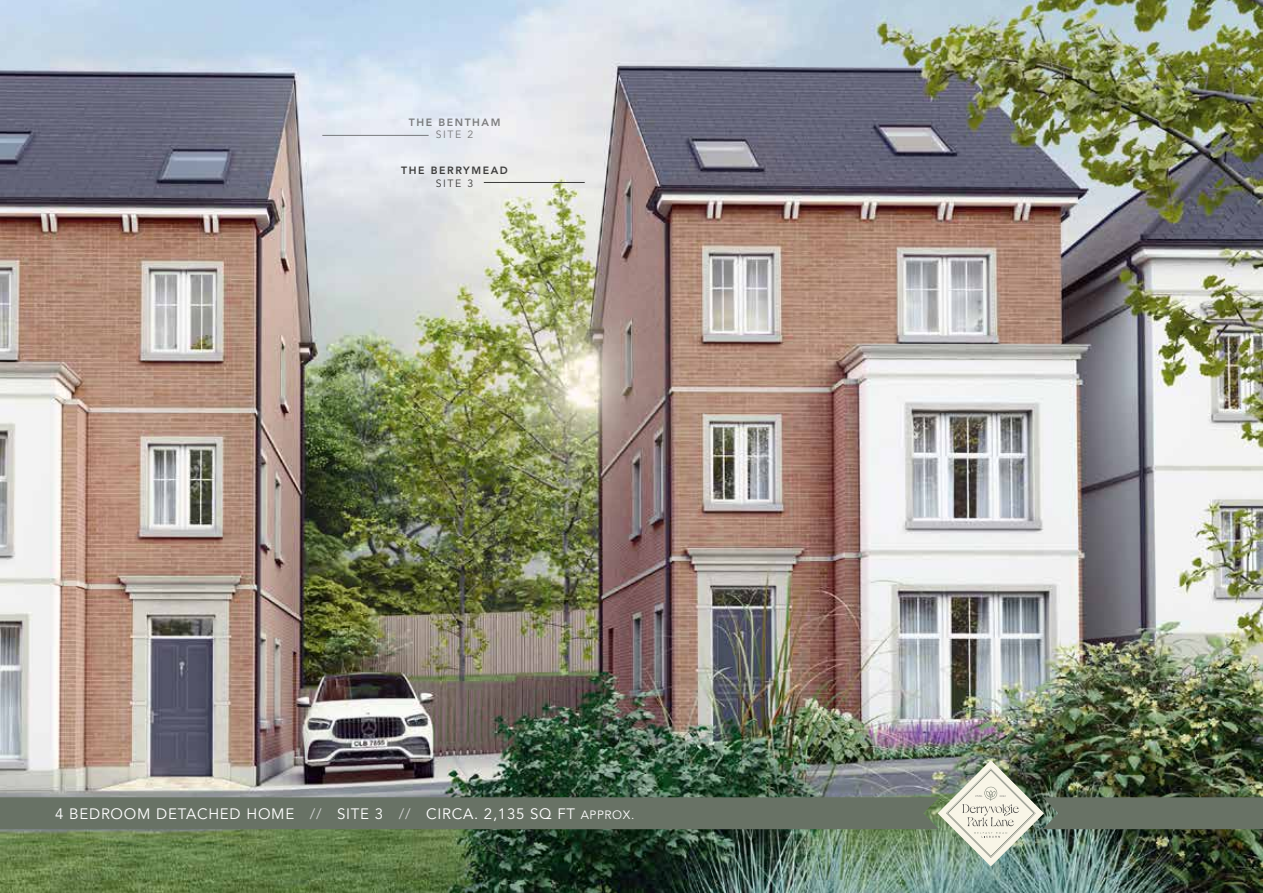
<style>
.page{position:relative;width:1263px;height:893px;background:#fff}
.page>*{position:absolute;margin:0;border:0;box-sizing:border-box;transform-origin:0 0}
.t1{font:15px "Avenir LT Std";letter-spacing:.05em;color:#fff}
.t2{font:800 10.5px "Avenir LT Std";letter-spacing:.15em;color:#3c3c3b}
.t3{font:10.5px "Avenir LT Std";letter-spacing:.15em;color:#3c3c3b}
.s1{color:#d0d0d0}
.s2{font-size:12px}
</style>
<div class="page">
<img style="left:0;top:0;width:1263px;height:893px">
<hr style="left:322px;top:135px;width:107px;height:1px;background:#3c3c3b">
<hr style="left:484px;top:182px;width:101px;height:1px;background:#3c3c3b">
<img style="left:0;top:760px;width:1263px;height:106px">
<p class="t2" style="left:409px;top:116px;width:93px">THE BENTHAM</p>
<p class="t3" style="left:436px;top:129px;width:39px">SITE 2</p>
<p class="t2" style="left:401px;top:164px;width:108px">THE BERRYMEAD</p>
<p class="t3" style="left:436px;top:177px;width:39px">SITE 3</p>
<p class="t1" style="left:55px;top:805px;width:581px">4 BEDROOM DETACHED HOME <span class="s1">//</span> SITE 3 <span class="s1">//</span> CIRCA. 2,135 SQ FT <span class="s2">APPROX.</span></p>
</div>
